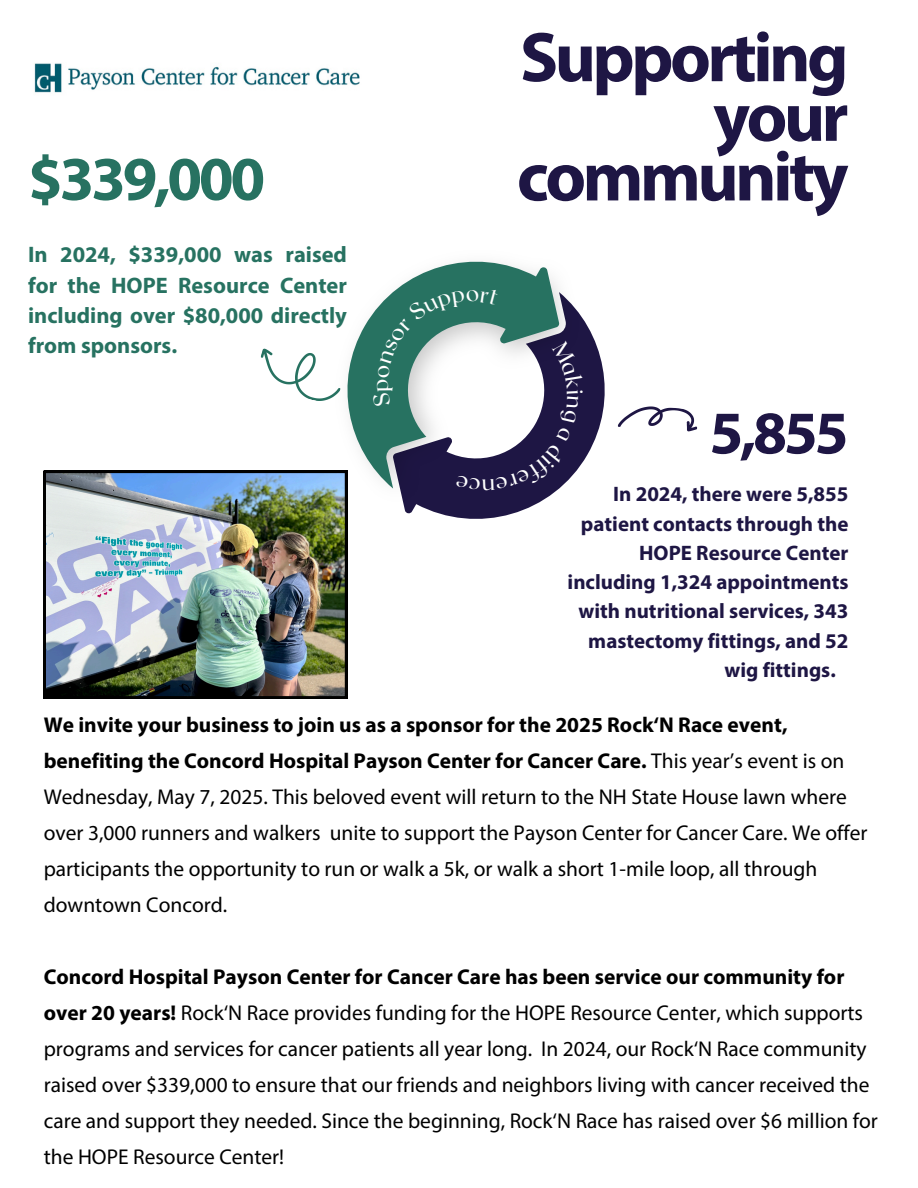
<style>
.page{position:relative;width:918px;height:1188px;background:#fff}
.page>*{position:absolute;margin:0;border:0;box-sizing:border-box;transform-origin:0 0}
.t1{font:700 70.8px/59.7px "Myriad Pro";letter-spacing:-.05em;color:#1e1644;text-align:right}
.t2{font:700 62.55px "Myriad Pro";letter-spacing:-.05em;color:#277261}
.t3{font:700 61.05px "Myriad Pro";color:#1e1644}
.t4{font:700 22.5px/30.3px "Myriad Pro";color:#277261;text-align:justify}
.t5{font:21.45px/36px "Myriad Pro";color:#000}
.t6{font:700 21px "Myriad Pro";color:#1e1644}
.s1{font-weight:700}
</style>
<div class="page">
<svg style="left:591px;top:333px;width:14px;height:115px;fill:#1e1644"></svg>
<img style="left:325px;top:320px;width:266px;height:200px">
<svg style="left:333px;top:261px;width:225px;height:228px"></svg>
<svg style="left:260px;top:342px;width:87px;height:64px"></svg>
<svg style="left:617px;top:406px;width:81px;height:26px"></svg>
<img style="left:44px;top:471px;width:303px;height:227px">
<img style="left:34px;top:63px;width:326px;height:30px">
<svg style="left:372px;top:289px;width:212px;height:201px"></svg>
<p class="t2" style="left:28px;top:153px;width:239px">$339,000</p>
<p class="t4" style="left:28px;top:242px;width:320px">In 2024, $339,000 was raised for the HOPE Resource Center including over $80,000 directly from sponsors.</p>
<h1 class="t1" style="left:517px;top:34px;width:333px">Supporting your community</h1>
<p class="t3" style="left:710px;top:408px;width:141px">5,855</p>
<p class="t6" style="left:613px;top:486px;width:237px">In 2024, there were 5,855</p>
<p class="t6" style="left:581px;top:515px;width:269px">patient contacts through the</p>
<p class="t6" style="left:639px;top:544px;width:211px">HOPE Resource Center</p>
<p class="t6" style="left:568px;top:573px;width:282px">including 1,324 appointments</p>
<p class="t6" style="left:579px;top:603px;width:271px">with nutritional services, 343</p>
<p class="t6" style="left:588px;top:632px;width:262px">mastectomy fittings, and 52</p>
<p class="t6" style="left:725px;top:661px;width:113px">wig fittings.</p>
<p class="t5" style="left:44px;top:709px;width:825px"><span class="s1">We invite your business to join us as a sponsor for the 2025 Rock‘N Race event, benefiting the Concord Hospital Payson Center for Cancer Care.</span> This year’s event is on Wednesday, May 7, 2025. This beloved event will return to the NH State House lawn where over 3,000 runners and walkers unite to support the Payson Center for Cancer Care. We offer participants the opportunity to run or walk a 5k, or walk a short 1-mile loop, all through downtown Concord.</p>
<p class="t5" style="left:44px;top:961px;width:836px"><span class="s1">Concord Hospital Payson Center for Cancer Care has been service our community for over 20 years!</span> Rock‘N Race provides funding for the HOPE Resource Center, which supports programs and services for cancer patients all year long. In 2024, our Rock‘N Race community raised over $339,000 to ensure that our friends and neighbors living with cancer received the care and support they needed. Since the beginning, Rock‘N Race has raised over $6 million for the HOPE Resource Center!</p>
</div>
